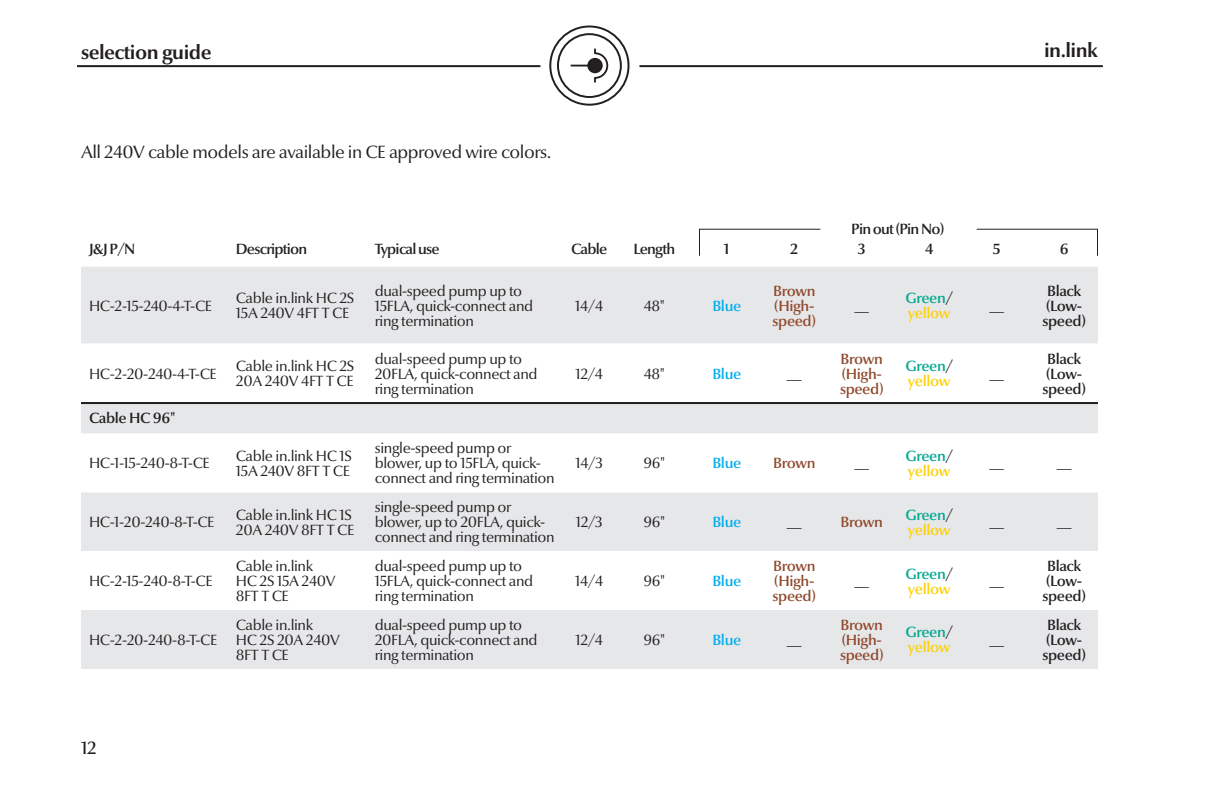
<style>
.page{position:relative;width:1224px;height:792px;background:#fff}
.page>*{position:absolute;margin:0;border:0;box-sizing:border-box;transform-origin:0 0}
.t1{font:700 20px "Optima Nova LT";letter-spacing:-.025em;color:#231f20}
.t2{font:18px "Optima Nova LT";letter-spacing:-.025em;color:#231f20}
.t3{font:500 18px "Optima Nova LT";color:#231f20}
.t4{font:15px/15px "Optima Nova LT";letter-spacing:-.025em;color:#231f20}
.t5{font:600 15px/15px "Optima Nova LT";letter-spacing:-.025em;color:#231f20;text-align:center}
.t6{font:600 15px/15px "Optima Nova LT";letter-spacing:-.025em;color:#90492c;text-align:justify}
.t7{font:600 15px/15px "Optima Nova LT";letter-spacing:-.025em;color:#fed105}
.t8{font:600 15px "Optima Nova LT";letter-spacing:-.05em;color:#231f20}
.t9{font:600 15px "Optima Nova LT";letter-spacing:-.025em;color:#00aeef}
.s1{color:#00a78f}
.s2{color:#231f20}
</style>
<div class="page">
<hr style="left:639px;top:65px;width:464px;height:2px;background:#231f20">
<hr style="left:77px;top:65px;width:463px;height:2px;background:#231f20">
<div style="left:549px;top:25px;width:81px;height:81px;border:2px solid #231f20;border-radius:50%"></div>
<div style="left:557px;top:33px;width:65px;height:65px;border:2px solid #231f20;border-radius:50%"></div>
<div style="left:587px;top:58px;width:16px;height:15px;background:#231f20;border-radius:50%"></div>
<svg style="left:593px;top:48px;width:16px;height:35px"></svg>
<hr style="left:571px;top:65px;width:24px;height:2px;background:#231f20">
<div style="left:81px;top:267px;width:1017px;height:402px;background:#e6e7e9"></div>
<svg style="left:81px;top:344px;width:1017px;height:266px"></svg>
<svg style="left:976px;top:228px;width:122px;height:28px"></svg>
<svg style="left:699px;top:228px;width:122px;height:28px"></svg>
<hr style="left:81px;top:402px;width:1017px;height:2px;background:#231f20">
<h1 class="t1" style="left:81px;top:43px;width:132px">selection guide</h1>
<h1 class="t1" style="left:1044px;top:42px;width:55px">in.link</h1>
<p class="t2" style="left:81px;top:144px;width:472px">All 240V cable models are available in CE approved wire colors.</p>
<p class="t8" style="left:851px;top:222px;width:95px">Pin out (Pin No)</p>
<p class="t5" style="left:89px;top:243px;width:48px">J&amp;J P/N</p>
<p class="t8" style="left:236px;top:243px;width:73px">Description</p>
<p class="t8" style="left:375px;top:243px;width:67px">Typical use</p>
<p class="t5" style="left:571px;top:243px;width:38px">Cable</p>
<p class="t5" style="left:634px;top:243px;width:43px">Length</p>
<p class="t5" style="left:724px;top:243px;width:7px">1</p>
<p class="t5" style="left:790px;top:243px;width:10px">2</p>
<p class="t5" style="left:858px;top:243px;width:9px">3</p>
<p class="t5" style="left:925px;top:243px;width:10px">4</p>
<p class="t5" style="left:993px;top:243px;width:9px">5</p>
<p class="t5" style="left:1060px;top:243px;width:10px">6</p>
<p class="t4" style="left:89px;top:299px;width:125px">HC-2-15-240-4-T-CE</p>
<p class="t4" style="left:236px;top:292px;width:120px">Cable in.link HC 2S<br>15A 240V 4FT T CE</p>
<p class="t4" style="left:375px;top:284px;width:160px">dual-speed pump up to<br>15FLA, quick-connect and ring termination</p>
<p class="t4" style="left:89px;top:367px;width:129px">HC-2-20-240-4-T-CE</p>
<p class="t4" style="left:236px;top:360px;width:120px">Cable in.link HC 2S<br>20A 240V 4FT T CE</p>
<p class="t4" style="left:375px;top:352px;width:164px">dual-speed pump up to<br>20FLA, quick-connect and ring termination</p>
<p class="t5" style="left:89px;top:412px;width:88px">Cable HC 96"</p>
<p class="t4" style="left:89px;top:457px;width:122px">HC-1-15-240-8-T-CE</p>
<p class="t4" style="left:236px;top:450px;width:117px">Cable in.link HC 1S<br>15A 240V 8FT T CE</p>
<p class="t4" style="left:375px;top:442px;width:181px">single-speed pump or blower, up to 15FLA, quick&shy;connect and ring termination</p>
<p class="t4" style="left:89px;top:516px;width:127px">HC-1-20-240-8-T-CE</p>
<p class="t4" style="left:236px;top:508px;width:120px">Cable in.link HC 1S<br>20A 240V 8FT T CE</p>
<p class="t4" style="left:375px;top:501px;width:181px">single-speed pump or blower, up to 20FLA, quick&shy;connect and ring termination</p>
<p class="t4" style="left:89px;top:575px;width:125px">HC-2-15-240-8-T-CE</p>
<p class="t4" style="left:89px;top:634px;width:130px">HC-2-20-240-8-T-CE</p>
<p class="t4" style="left:236px;top:560px;width:101px">Cable in.link<br>HC 2S 15A 240V<br>8FT T CE</p>
<p class="t4" style="left:375px;top:560px;width:160px">dual-speed pump up to<br>15FLA, quick-connect and ring termination</p>
<p class="t4" style="left:236px;top:619px;width:105px">Cable in.link<br>HC 2S 20A 240V<br>8FT T CE</p>
<p class="t4" style="left:375px;top:619px;width:164px">dual-speed pump up to<br>20FLA, quick-connect and ring termination</p>
<p class="t4" style="left:575px;top:299px;width:29px">14/4</p>
<p class="t4" style="left:644px;top:299px;width:23px">48"</p>
<p class="t9" style="left:712px;top:299px;width:30px">Blue</p>
<p class="t4" style="left:575px;top:367px;width:29px">12/4</p>
<p class="t4" style="left:644px;top:367px;width:23px">48"</p>
<p class="t9" style="left:712px;top:367px;width:30px">Blue</p>
<p class="t6" style="left:773px;top:284px;width:45px">Brown (High&shy;speed)</p>
<p class="t4" style="left:787px;top:367px;width:16px">__</p>
<p class="t4" style="left:576px;top:457px;width:29px">14/3</p>
<p class="t4" style="left:644px;top:457px;width:23px">96"</p>
<p class="t9" style="left:712px;top:457px;width:30px">Blue</p>
<p class="t6" style="left:773px;top:457px;width:44px">Brown</p>
<p class="t4" style="left:576px;top:516px;width:29px">12/3</p>
<p class="t4" style="left:644px;top:516px;width:23px">96"</p>
<p class="t9" style="left:712px;top:516px;width:30px">Blue</p>
<p class="t4" style="left:575px;top:575px;width:29px">14/4</p>
<p class="t4" style="left:644px;top:575px;width:23px">96"</p>
<p class="t9" style="left:712px;top:574px;width:30px">Blue</p>
<p class="t4" style="left:575px;top:634px;width:29px">12/4</p>
<p class="t4" style="left:644px;top:634px;width:23px">96"</p>
<p class="t9" style="left:712px;top:633px;width:30px">Blue</p>
<p class="t4" style="left:787px;top:516px;width:16px">__</p>
<p class="t6" style="left:773px;top:560px;width:45px">Brown (High&shy;speed)</p>
<p class="t4" style="left:787px;top:634px;width:16px">__</p>
<p class="t4" style="left:854px;top:299px;width:16px">__</p>
<p class="t7" style="left:906px;top:292px;width:49px"><span class="s1">Green</span><span class="s2">/ </span>yellow</p>
<p class="t6" style="left:840px;top:352px;width:45px">Brown (High&shy;speed)</p>
<p class="t7" style="left:906px;top:360px;width:49px"><span class="s1">Green</span><span class="s2">/ </span>yellow</p>
<p class="t4" style="left:854px;top:457px;width:16px">__</p>
<p class="t7" style="left:906px;top:450px;width:49px"><span class="s1">Green</span><span class="s2">/ </span>yellow</p>
<p class="t6" style="left:841px;top:516px;width:44px">Brown</p>
<p class="t7" style="left:906px;top:508px;width:49px"><span class="s1">Green</span><span class="s2">/ </span>yellow</p>
<p class="t4" style="left:854px;top:575px;width:16px">__</p>
<p class="t7" style="left:906px;top:567px;width:49px"><span class="s1">Green</span><span class="s2">/ </span>yellow</p>
<p class="t6" style="left:840px;top:619px;width:45px">Brown (High&shy;speed)</p>
<p class="t7" style="left:906px;top:626px;width:49px"><span class="s1">Green</span><span class="s2">/ </span>yellow</p>
<p class="t3" style="left:81px;top:737px;width:17px">12</p>
<p class="t4" style="left:989px;top:299px;width:16px">__</p>
<p class="t4" style="left:989px;top:367px;width:16px">__</p>
<p class="t5" style="left:1042px;top:284px;width:45px">Black (Low&shy;speed)</p>
<p class="t5" style="left:1042px;top:352px;width:45px">Black (Low&shy;speed)</p>
<p class="t4" style="left:989px;top:457px;width:16px">__</p>
<p class="t4" style="left:1057px;top:457px;width:16px">__</p>
<p class="t4" style="left:989px;top:516px;width:16px">__</p>
<p class="t4" style="left:1057px;top:516px;width:16px">__</p>
<p class="t4" style="left:989px;top:575px;width:16px">__</p>
<p class="t4" style="left:989px;top:634px;width:16px">__</p>
<p class="t5" style="left:1042px;top:560px;width:45px">Black (Low&shy;speed)</p>
<p class="t5" style="left:1042px;top:619px;width:45px">Black (Low&shy;speed)</p>
</div>
